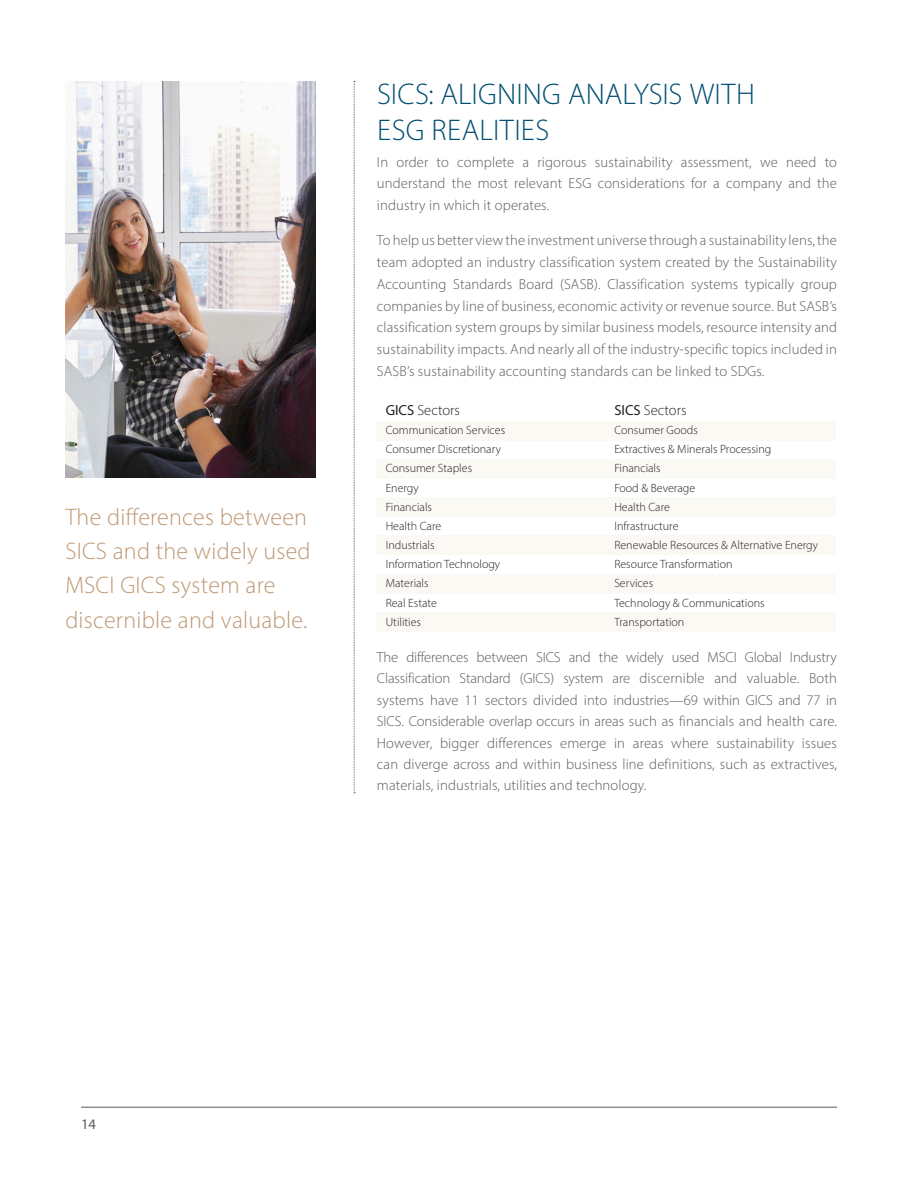
<style>
.page{position:relative;width:918px;height:1188px;background:#fff}
.page>*{position:absolute;margin:0;border:0;box-sizing:border-box;transform-origin:0 0}
.Subheads{font:300 30px/36px "Myriad Pro";letter-spacing:.005em;color:#004e71}
.Body{font:300 24px/34.5px "Myriad Pro";letter-spacing:.01em;color:#be9874}
.Body-2{font:300 14.7px/21.8px "Myriad Pro";letter-spacing:.01em;color:#5a5a5d;text-align:justify}
.t1{font:300 14.7px "Myriad Pro";color:#231f20}
.t2{font:14.7px "Myriad Pro";color:#5a5a5d}
.t3{font:300 12px "Myriad Pro";color:#231f20}
.s1{font-weight:400}
</style>
<div class="page">
<hr style="left:81px;top:1107px;width:756px;height:1px;background:#5a5a5d">
<svg style="left:354px;top:81px;width:1px;height:712px"></svg>
<div style="left:377px;top:459px;width:459px;height:19px;background:#fbf9f3"></div>
<div style="left:377px;top:498px;width:459px;height:19px;background:#fbf9f3"></div>
<div style="left:377px;top:536px;width:459px;height:19px;background:#fbf9f3"></div>
<div style="left:377px;top:574px;width:459px;height:19px;background:#fbf9f3"></div>
<div style="left:377px;top:612px;width:459px;height:19px;background:#fbf9f3"></div>
<div style="left:377px;top:421px;width:459px;height:19px;background:#fbf9f3"></div>
<img style="left:65px;top:81px;width:250px;height:396px">
<p class="Body" style="left:65px;top:499px;width:247px">The differences between<br>SICS and the widely used<br>MSCI GICS system are discernible and valuable.</p>
<p class="Subheads" style="left:377px;top:75px;width:379px">SICS: ALIGNING ANALYSIS WITH<br>ESG REALITIES</p>
<p class="Body-2" style="left:377px;top:151px;width:462px">In order to complete a rigorous sustainability assessment, we need to understand the most relevant ESG considerations for a company and the industry in which it operates.</p>
<p class="Body-2" style="left:377px;top:229px;width:462px">To help us better view the investment universe through a sustainability lens, the team adopted an industry classification system created by the Sustainability Accounting Standards Board (SASB). Classification systems typically group companies by line of business, economic activity or revenue source. But SASB’s classification system groups by similar business models, resource intensity and sustainability impacts. And nearly all of the industry-specific topics included in SASB’s sustainability accounting standards can be linked to SDGs.</p>
<p class="t1" style="left:386px;top:401px;width:76px"><span class="s1">GICS</span> Sectors</p>
<p class="t1" style="left:614px;top:401px;width:74px"><span class="s1">SICS</span> Sectors</p>
<p class="t3" style="left:386px;top:423px;width:121px">Communication Services</p>
<p class="t3" style="left:614px;top:423px;width:85px">Consumer Goods</p>
<p class="t3" style="left:386px;top:442px;width:117px">Consumer Discretionary</p>
<p class="t3" style="left:614px;top:442px;width:158px">Extractives &amp; Minerals Processing</p>
<p class="t3" style="left:386px;top:461px;width:88px">Consumer Staples</p>
<p class="t3" style="left:614px;top:461px;width:48px">Financials</p>
<p class="t3" style="left:386px;top:480px;width:35px">Energy</p>
<p class="t3" style="left:614px;top:480px;width:82px">Food &amp; Beverage</p>
<p class="t3" style="left:386px;top:500px;width:48px">Financials</p>
<p class="t3" style="left:614px;top:500px;width:57px">Health Care</p>
<p class="t3" style="left:386px;top:519px;width:57px">Health Care</p>
<p class="t3" style="left:614px;top:519px;width:66px">Infrastructure</p>
<p class="t3" style="left:386px;top:538px;width:50px">Industrials</p>
<p class="t3" style="left:614px;top:538px;width:205px">Renewable Resources &amp; Alternative Energy</p>
<p class="t3" style="left:386px;top:557px;width:116px">Information Technology</p>
<p class="t3" style="left:614px;top:557px;width:120px">Resource Transformation</p>
<p class="t3" style="left:386px;top:576px;width:44px">Materials</p>
<p class="t3" style="left:614px;top:576px;width:40px">Services</p>
<p class="t3" style="left:386px;top:595px;width:53px">Real Estate</p>
<p class="t3" style="left:614px;top:595px;width:152px">Technology &amp; Communications</p>
<p class="t3" style="left:386px;top:614px;width:37px">Utilities</p>
<p class="t3" style="left:614px;top:614px;width:72px">Transportation</p>
<p class="Body-2" style="left:377px;top:646px;width:462px">The differences between SICS and the widely used MSCI Global Industry Classification Standard (GICS) system are discernible and valuable. Both systems have 11 sectors divided into industries—69 within GICS and 77 in SICS. Considerable overlap occurs in areas such as financials and health care.<br>However, bigger differences emerge in areas where sustainability issues can diverge across and within business line definitions, such as extractives, materials, industrials, utilities and technology.</p>
<p class="t2" style="left:81px;top:1116px;width:17px">14</p>
</div>
